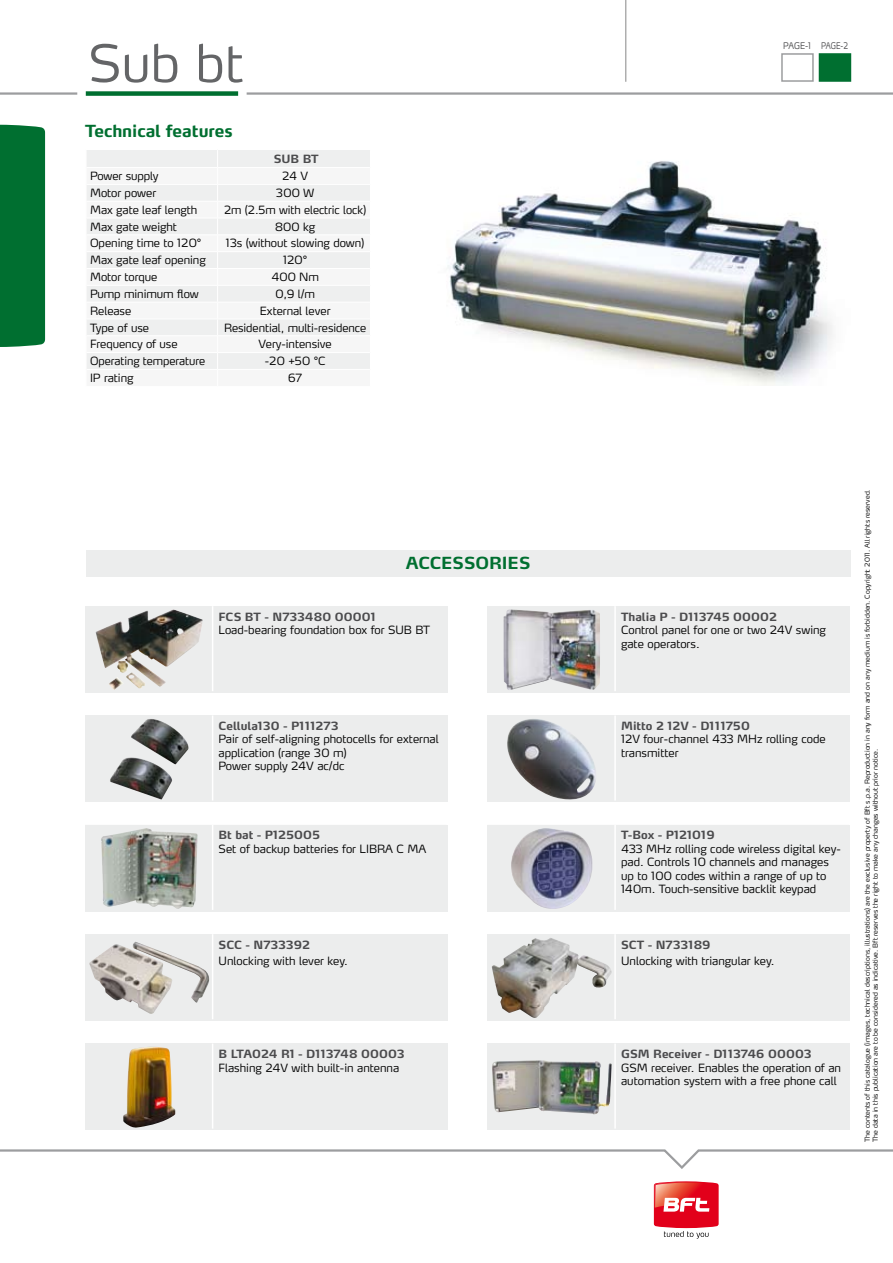
<style>
.page{position:relative;width:893px;height:1263px;background:#fff}
.page>*{position:absolute;margin:0;border:0;box-sizing:border-box;transform-origin:0 0}
.t1{font:300 51px "Max LF";color:#646567}
.t2{font:700 16.5px "Max LF";letter-spacing:-.005em;color:#006f30}
.t3{font:300 11.25px/13.5px "Max LF";color:#000}
.t4{font:700 11.25px "Max LF";color:#4b4b4d}
.t5{font:700 11.25px "Max LF";letter-spacing:.02em;color:#4b4b4d}
.t6{font:300 9px "Max LF";color:#4b4b4d;scale:.9 1}
.t7{font:300 6.75px/8.1px "Max LF";color:#000}
</style>
<div class="page">
<div style="left:0;top:125px;width:45px;height:222px;background:#006f30"></div>
<div style="left:819px;top:53px;width:32px;height:29px;background:#006f30;border:2px solid #006f30"></div>
<div style="left:781px;top:53px;width:33px;height:29px;border:2px solid #9c9d9f"></div>
<hr style="left:625px;top:0;width:1px;height:82px;background:#878787">
<svg style="left:654px;top:1181px;width:65px;height:57px"></svg>
<svg style="left:0;top:1149px;width:893px;height:20px"></svg>
<div style="left:87px;top:150px;width:283px;height:219px;background:#eeefef"></div>
<hr style="left:87px;top:184px;width:131px;height:1px;background:#fff">
<hr style="left:218px;top:184px;width:152px;height:1px;background:#fff">
<hr style="left:87px;top:201px;width:131px;height:1px;background:#fff">
<hr style="left:218px;top:201px;width:152px;height:1px;background:#fff">
<hr style="left:87px;top:218px;width:131px;height:1px;background:#fff">
<hr style="left:218px;top:218px;width:152px;height:1px;background:#fff">
<hr style="left:87px;top:235px;width:131px;height:1px;background:#fff">
<hr style="left:218px;top:235px;width:152px;height:1px;background:#fff">
<hr style="left:87px;top:251px;width:131px;height:1px;background:#fff">
<hr style="left:218px;top:251px;width:152px;height:1px;background:#fff">
<hr style="left:87px;top:268px;width:131px;height:1px;background:#fff">
<hr style="left:218px;top:268px;width:152px;height:1px;background:#fff">
<hr style="left:87px;top:285px;width:131px;height:1px;background:#fff">
<hr style="left:218px;top:285px;width:152px;height:1px;background:#fff">
<hr style="left:87px;top:302px;width:131px;height:1px;background:#fff">
<hr style="left:218px;top:302px;width:152px;height:1px;background:#fff">
<hr style="left:87px;top:319px;width:131px;height:1px;background:#fff">
<hr style="left:218px;top:319px;width:152px;height:1px;background:#fff">
<div style="left:86px;top:550px;width:764px;height:26px;background:#eceded"></div>
<div style="left:487px;top:934px;width:363px;height:87px;background:#eceded"></div>
<hr style="left:614px;top:934px;width:2px;height:85px;background:#fff">
<img style="left:492px;top:938px;width:120px;height:80px">
<div style="left:85px;top:934px;width:363px;height:87px;background:#eceded"></div>
<hr style="left:212px;top:934px;width:1px;height:85px;background:#fff">
<img style="left:89px;top:942px;width:120px;height:72px">
<div style="left:487px;top:1043px;width:363px;height:87px;background:#eceded"></div>
<hr style="left:614px;top:1043px;width:2px;height:85px;background:#fff">
<img style="left:492px;top:1060px;width:120px;height:54px">
<div style="left:85px;top:1043px;width:363px;height:87px;background:#eceded"></div>
<hr style="left:212px;top:1043px;width:1px;height:85px;background:#fff">
<img style="left:123px;top:1047px;width:52px;height:81px">
<div style="left:85px;top:606px;width:363px;height:87px;background:#eceded"></div>
<hr style="left:212px;top:606px;width:1px;height:85px;background:#fff">
<img style="left:96px;top:609px;width:107px;height:81px">
<div style="left:487px;top:606px;width:363px;height:87px;background:#eceded"></div>
<hr style="left:614px;top:606px;width:2px;height:85px;background:#fff">
<img style="left:503px;top:609px;width:97px;height:81px">
<div style="left:85px;top:715px;width:363px;height:87px;background:#eceded"></div>
<hr style="left:212px;top:715px;width:1px;height:85px;background:#fff">
<img style="left:110px;top:719px;width:79px;height:81px">
<div style="left:487px;top:715px;width:362px;height:85px;background:#eceded"></div>
<hr style="left:614px;top:715px;width:2px;height:85px;background:#fff">
<img style="left:506px;top:718px;width:90px;height:84px">
<div style="left:85px;top:825px;width:361px;height:85px;background:#eceded"></div>
<hr style="left:212px;top:825px;width:1px;height:85px;background:#fff">
<img style="left:100px;top:828px;width:98px;height:81px">
<div style="left:487px;top:825px;width:362px;height:85px;background:#eceded"></div>
<hr style="left:614px;top:825px;width:2px;height:85px;background:#fff">
<img style="left:511px;top:828px;width:84px;height:81px">
<img style="left:447px;top:161px;width:386px;height:225px">
<hr style="left:0;top:92px;width:77px;height:3px;background:#9c9d9f">
<div style="left:86px;top:91px;width:152px;height:5px;background:#006f30"></div>
<hr style="left:247px;top:92px;width:646px;height:3px;background:#9c9d9f">
<h1 class="t1" style="left:88px;top:31px;width:157px">Sub bt</h1>
<h2 class="t2" style="left:85px;top:121px;width:149px">Technical features</h2>
<p class="t4" style="left:274px;top:151px;width:46px">SUB BT</p>
<p class="t3" style="left:90px;top:169px;width:70px">Power supply</p>
<p class="t3" style="left:282px;top:169px;width:27px">24 V</p>
<p class="t3" style="left:90px;top:186px;width:68px">Motor power</p>
<p class="t3" style="left:276px;top:186px;width:40px">300 W</p>
<p class="t3" style="left:90px;top:203px;width:109px">Max gate leaf length</p>
<p class="t3" style="left:224px;top:203px;width:144px">2m (2.5m with electric lock)</p>
<p class="t3" style="left:90px;top:219px;width:88px">Max gate weight</p>
<p class="t3" style="left:275px;top:219px;width:41px">800 kg</p>
<p class="t3" style="left:90px;top:236px;width:113px">Opening time to 120°</p>
<p class="t3" style="left:226px;top:236px;width:140px">13s (without slowing down)</p>
<p class="t3" style="left:90px;top:253px;width:117px">Max gate leaf opening</p>
<p class="t3" style="left:283px;top:253px;width:26px">120°</p>
<p class="t3" style="left:90px;top:270px;width:69px">Motor torque</p>
<p class="t3" style="left:271px;top:270px;width:49px">400 Nm</p>
<p class="t3" style="left:90px;top:287px;width:110px">Pump minimum flow</p>
<p class="t3" style="left:275px;top:287px;width:41px">0,9 l/m</p>
<p class="t3" style="left:90px;top:304px;width:43px">Release</p>
<p class="t3" style="left:260px;top:304px;width:72px">External lever</p>
<p class="t3" style="left:90px;top:320px;width:61px">Type of use</p>
<p class="t3" style="left:224px;top:320px;width:144px">Residential, multi-residence</p>
<p class="t3" style="left:90px;top:337px;width:89px">Frequency of use</p>
<p class="t3" style="left:259px;top:337px;width:75px">Very-intensive</p>
<p class="t3" style="left:90px;top:354px;width:117px">Operating temperature</p>
<p class="t3" style="left:265px;top:354px;width:62px">-20 +50 °C</p>
<p class="t3" style="left:90px;top:371px;width:45px">IP rating</p>
<p class="t3" style="left:288px;top:371px;width:16px">67</p>
<h2 class="t2" style="left:406px;top:553px;width:126px">ACCESSORIES</h2>
<p class="t4" style="left:219px;top:609px;width:158px">FCS BT - N733480 00001</p>
<p class="t3" style="left:219px;top:623px;width:213px">Load-bearing foundation box for SUB BT</p>
<p class="t4" style="left:219px;top:719px;width:121px">Cellula130 - P111273</p>
<p class="t3" style="left:219px;top:732px;width:222px">Pair of self-aligning photocells for external application (range 30 m)<br>Power supply 24V ac/dc</p>
<p class="t4" style="left:219px;top:828px;width:103px">Bt bat - P125005</p>
<p class="t3" style="left:219px;top:842px;width:209px">Set of backup batteries for LIBRA C MA</p>
<p class="t4" style="left:219px;top:937px;width:93px">SCC - N733392</p>
<p class="t3" style="left:219px;top:953px;width:131px">Unlocking with lever key.</p>
<p class="t4" style="left:219px;top:1047px;width:188px">B LTA024 R1 - D113748 00003</p>
<p class="t3" style="left:219px;top:1060px;width:182px">Flashing 24V with built-in antenna</p>
<p class="t6" style="left:783px;top:40px;width:73px">PAGE-1 PAGE-2</p>
<p class="t4" style="left:621px;top:609px;width:157px">Thalia P - D113745 00002</p>
<p class="t3" style="left:621px;top:623px;width:206px">Control panel for one or two 24V swing gate operators.</p>
<p class="t4" style="left:621px;top:719px;width:130px">Mitto 2 12V - D111750</p>
<p class="t3" style="left:621px;top:732px;width:206px">12V four-channel 433 MHz rolling code transmitter</p>
<p class="t5" style="left:621px;top:828px;width:95px">T-Box - P121019</p>
<p class="t3" style="left:621px;top:842px;width:221px">433 MHz rolling code wireless digital key&shy;pad. Controls 10 channels and manages up to 100 codes within a range of up to 140m. Touch-sensitive backlit keypad</p>
<p class="t4" style="left:621px;top:937px;width:91px">SCT - N733189</p>
<p class="t3" style="left:621px;top:953px;width:155px">Unlocking with triangular key.</p>
<p class="t4" style="left:621px;top:1047px;width:192px">GSM Receiver - D113746 00003</p>
<p class="t3" style="left:621px;top:1060px;width:221px">GSM receiver. Enables the operation of an automation system with a free phone call</p>
<p class="t7" style="left:863px;top:1142px;width:654px;rotate:-90deg">The contents of this catalogue (images, technical descriptions, illustrations) are the exclusive property of Bft s.p.a. Reproduction in any form and on any medium is forbidden. Copyright 2011. All rights reserved.<br>The data in this publication are to be considered as indicative. Bft reserves the right to make any changes without prior notice.</p>
</div>
